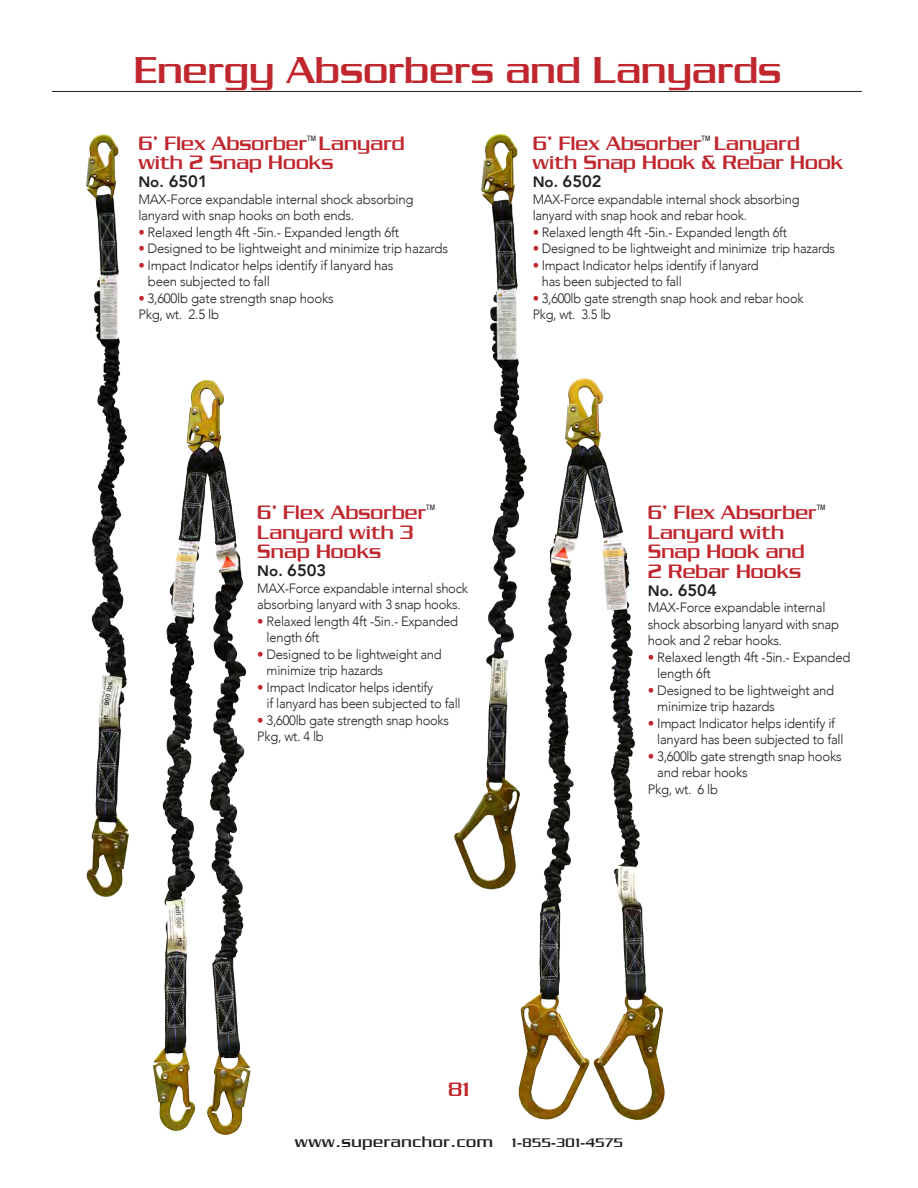
<style>
.page{position:relative;width:918px;height:1188px;background:#fff}
.page>*{position:absolute;margin:0;border:0;box-sizing:border-box;transform-origin:0 0}
.t1{font:600 40.5px "Chainlink";color:#c0262d}
.t2{font:600 21px "Chainlink";color:#c0262d}
.t3{font:600 16.5px "Chainlink";letter-spacing:.03em;color:#231f20}
.t4{font:800 16.5px "Avenir";color:#231f20}
.t5{font:300 13.5px "Avenir";letter-spacing:-.02em;color:#231f20}
.t6{font:300 13.5px "Avenir";letter-spacing:-.02em;color:#231f20;scale:.95 1}
.t7{font:300 13.5px "Avenir";letter-spacing:-.02em;color:#231f20;scale:.96 1}
.t8{font:condensed 7.5px "Helvetica Neue";color:#231f20}
.s1{font-size:15px}
.s2{color:#c0262d}
.s3{font-size:13.5px}
</style>
<div class="page">
<hr style="left:52px;top:91px;width:810px;height:1px;background:#231f20">
<img style="left:454px;top:133px;width:65px;height:757px">
<img style="left:495px;top:366px;width:170px;height:755px">
<img style="left:152px;top:379px;width:99px;height:756px">
<img style="left:86px;top:134px;width:43px;height:763px">
<p class="t1" style="left:134px;top:47px;width:649px">Energy Absorbers and Lanyards</p>
<p class="t2" style="left:138px;top:131px;width:170px">6’ Flex Absorber</p>
<p class="t8" style="left:307px;top:134px;width:10px">TM</p>
<p class="t2" style="left:319px;top:131px;width:87px">Lanyard</p>
<p class="t2" style="left:138px;top:150px;width:197px">with 2 Snap Hooks</p>
<p class="t4" style="left:138px;top:169px;width:71px"><span class="s1">No.</span> 6501</p>
<p class="t5" style="left:138px;top:191px;width:277px">MAX-Force expandable internal shock absorbing</p>
<p class="t5" style="left:138px;top:207px;width:217px">lanyard with snap hooks on both ends.</p>
<p class="t5" style="left:138px;top:224px;width:262px"><span class="s2">•</span> Relaxed length 4ft -5in.- Expanded length 6ft</p>
<p class="t5" style="left:138px;top:240px;width:311px"><span class="s2">•</span> Designed to be lightweight and minimize trip hazards</p>
<p class="t5" style="left:138px;top:257px;width:257px"><span class="s2">•</span> Impact Indicator helps identify if lanyard has</p>
<p class="t5" style="left:148px;top:273px;width:124px">been subjected to fall</p>
<p class="t5" style="left:138px;top:290px;width:197px"><span class="s2">•</span> 3,600lb gate strength snap hooks</p>
<p class="t5" style="left:138px;top:306px;width:82px">Pkg, wt. 2.5 lb</p>
<p class="t2" style="left:533px;top:131px;width:170px">6’ Flex Absorber</p>
<p class="t8" style="left:702px;top:134px;width:10px">TM</p>
<p class="t2" style="left:714px;top:131px;width:87px">Lanyard</p>
<p class="t2" style="left:533px;top:151px;width:312px">with Snap Hook &amp; Rebar Hook</p>
<p class="t4" style="left:533px;top:169px;width:71px"><span class="s1">No.</span> 6502</p>
<p class="t6" style="left:533px;top:191px;width:282px">MAX-Force expandable internal shock absorbing</p>
<p class="t6" style="left:533px;top:208px;width:227px">lanyard with snap hook and rebar hook.</p>
<p class="t6" style="left:533px;top:224px;width:269px"><span class="s2">•</span> Relaxed length 4ft -5in.- Expanded length 6ft</p>
<p class="t6" style="left:533px;top:241px;width:320px"><span class="s2">•</span> Designed to be lightweight and minimize trip hazards</p>
<p class="t6" style="left:533px;top:257px;width:239px"><span class="s2">•</span> Impact Indicator helps identify if lanyard</p>
<p class="t6" style="left:542px;top:274px;width:149px">has been subjected to fall</p>
<p class="t6" style="left:533px;top:290px;width:287px"><span class="s2">•</span> 3,600lb gate strength snap hook and rebar hook</p>
<p class="t6" style="left:533px;top:307px;width:84px">Pkg, wt. 3.5 lb</p>
<p class="t2" style="left:257px;top:501px;width:170px">6’ Flex Absorber</p>
<p class="t8" style="left:426px;top:503px;width:10px">TM</p>
<p class="t2" style="left:257px;top:520px;width:158px">Lanyard with 3</p>
<p class="t2" style="left:257px;top:540px;width:125px">Snap Hooks</p>
<p class="t4" style="left:257px;top:558px;width:71px"><span class="s1">No.</span> 6503</p>
<p class="t7" style="left:257px;top:580px;width:221px">MAX-Force expandable internal shock</p>
<p class="t7" style="left:257px;top:597px;width:213px">absorbing lanyard with 3 snap hooks.</p>
<p class="t7" style="left:257px;top:613px;width:211px"><span class="s2">•</span> Relaxed length 4ft -5in.- Expanded</p>
<p class="t7" style="left:267px;top:630px;width:57px">length 6ft</p>
<p class="t7" style="left:257px;top:646px;width:194px"><span class="s2">•</span> Designed to be lightweight and</p>
<p class="t7" style="left:267px;top:663px;width:123px">minimize trip hazards</p>
<p class="t7" style="left:257px;top:679px;width:185px"><span class="s2">•</span> Impact Indicator helps identify</p>
<p class="t7" style="left:267px;top:696px;width:204px">if lanyard has been subjected to fall</p>
<p class="t7" style="left:257px;top:712px;width:201px"><span class="s2">•</span> 3,600lb gate strength snap hooks</p>
<p class="t7" style="left:257px;top:729px;width:71px">Pkg, wt. 4 lb</p>
<p class="t2" style="left:648px;top:501px;width:170px">6’ Flex Absorber</p>
<p class="t8" style="left:817px;top:503px;width:10px">TM</p>
<p class="t2" style="left:648px;top:520px;width:138px">Lanyard with</p>
<p class="t2" style="left:648px;top:540px;width:158px">Snap Hook and</p>
<p class="t2" style="left:648px;top:559px;width:155px">2 Rebar Hooks</p>
<p class="t4" style="left:648px;top:577px;width:71px"><span class="s1">No.</span> 6504</p>
<p class="t5" style="left:648px;top:600px;width:179px">MAX-Force expandable internal</p>
<p class="t5" style="left:648px;top:616px;width:193px">shock absorbing lanyard with snap</p>
<p class="t5" style="left:648px;top:633px;width:136px">hook and 2 rebar hooks.</p>
<p class="t5" style="left:648px;top:649px;width:204px"><span class="s2">•</span> Relaxed length 4ft -5in.- Expanded</p>
<p class="t5" style="left:657px;top:666px;width:55px">length 6ft</p>
<p class="t5" style="left:648px;top:682px;width:188px"><span class="s2">•</span> Designed to be lightweight and</p>
<p class="t5" style="left:657px;top:699px;width:119px">minimize trip hazards</p>
<p class="t5" style="left:648px;top:715px;width:189px"><span class="s2">•</span> Impact Indicator helps identify if</p>
<p class="t5" style="left:657px;top:732px;width:188px">lanyard has been subjected to fall</p>
<p class="t5" style="left:648px;top:748px;width:195px"><span class="s2">•</span> 3,600lb gate strength snap hooks</p>
<p class="t5" style="left:657px;top:765px;width:92px">and rebar hooks</p>
<p class="t5" style="left:648px;top:781px;width:72px">Pkg, wt. 6 lb</p>
<p class="t2" style="left:448px;top:1078px;width:23px">81</p>
<p class="t3" style="left:295px;top:1132px;width:330px">www.superanchor.com <span class="s3">1-855-301-4575</span></p>
</div>
